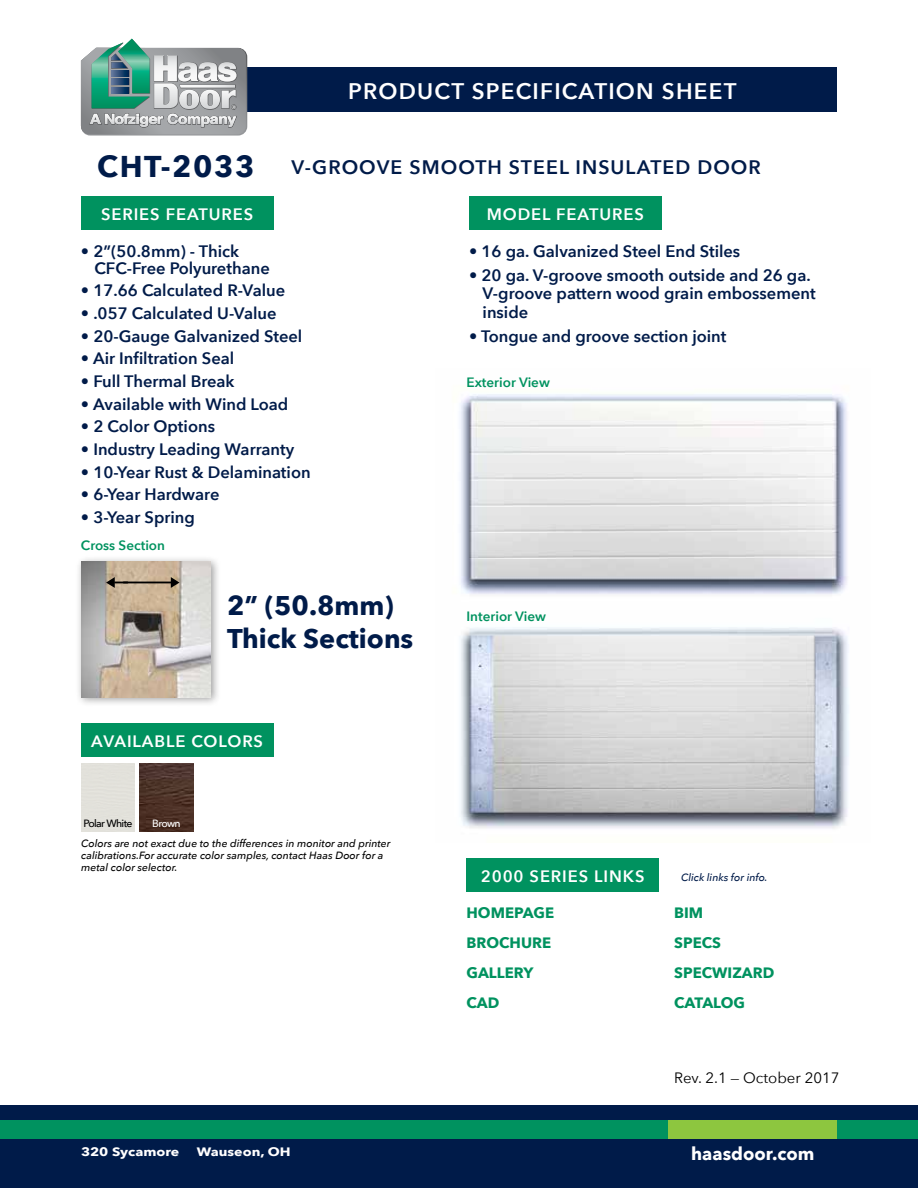
<style>
.page{position:relative;width:918px;height:1188px;background:#fff}
.page>*{position:absolute;margin:0;border:0;box-sizing:border-box;transform-origin:0 0}
.t1{font:700 30px "Avenir Next";letter-spacing:.055em;color:#001b49}
.t2{font:700 27px/33px "Avenir Next";color:#001b49}
.t3{font:600 22.5px "Avenir Next";letter-spacing:.055em;color:#fff}
.t4{font:600 19.5px "Avenir Next";letter-spacing:.055em;color:#001b49}
.t5{font:700 18px "Avenir Next";color:#fff}
.t6{font:600 16.5px/18.8px "Avenir Next";color:#001b49}
.t7{font:600 16.5px "Avenir Next";letter-spacing:.055em;color:#fff}
.t8{font:700 15px/30px "Avenir Next";color:#00925f}
.t9{font:15px "Avenir Next";color:#000}
.t10{font:600 13.5px "Avenir Next";color:#00925f}
.t11{font:700 12.15px "Avenir Next";color:#fff;scale:1.17 1}
.t12{font:italic 500 10.5px/12px "Avenir Next";color:#000}
.t13{font:italic 500 10.5px "Avenir Next";color:#001b49}
.t14{font:500 10.5px "Avenir Next";letter-spacing:-.06em;color:#000}
.t15{font:500 10.5px "Avenir Next";letter-spacing:-.06em;color:#fff}
</style>
<div class="page">
<img style="left:460px;top:627px;width:389px;height:202px">
<img style="left:460px;top:394px;width:388px;height:201px">
<div style="left:81px;top:723px;width:192px;height:34px;background:#00925f"></div>
<div style="left:0;top:1106px;width:918px;height:82px;background:#001b49"></div>
<img style="left:140px;top:764px;width:54px;height:67px">
<div style="left:0;top:1120px;width:918px;height:18px;background:#00925f"></div>
<div style="left:668px;top:1120px;width:169px;height:18px;background:#8dc63f"></div>
<div style="left:81px;top:68px;width:756px;height:44px;background:#001b49"></div>
<svg style="left:81px;top:39px;width:166px;height:97px;background:#99afac"></svg>
<div style="left:81px;top:196px;width:192px;height:34px;background:#00925f"></div>
<div style="left:469px;top:196px;width:192px;height:34px;background:#00925f"></div>
<div style="left:75px;top:555px;width:146px;height:152px;background:#000;opacity:.38"></div>
<img style="left:81px;top:561px;width:130px;height:136px">
<svg style="left:106px;top:577px;width:22px;height:11px"></svg>
<svg style="left:171px;top:577px;width:9px;height:11px"></svg>
<hr style="left:123px;top:582px;width:50px;height:1px;background:#000">
<div style="left:466px;top:858px;width:193px;height:34px;background:#00925f"></div>
<h3 class="t3" style="left:348px;top:71px;width:390px">PRODUCT SPECIFICATION SHEET</h3>
<h1 class="t1" style="left:97px;top:141px;width:159px">CHT-2033</h1>
<p class="t4" style="left:292px;top:151px;width:471px">V-GROOVE SMOOTH STEEL INSULATED DOOR</p>
<p class="t7" style="left:101px;top:200px;width:154px">SERIES FEATURES</p>
<p class="t7" style="left:487px;top:200px;width:159px">MODEL FEATURES</p>
<p class="t6" style="left:94px;top:242px;width:177px;line-height:17.2px;text-indent:-13px">• 2”(50.8mm) - Thick<br>CFC-Free Polyurethane</p>
<p class="t6" style="left:81px;top:281px;width:206px">• 17.66 Calculated R-Value</p>
<p class="t6" style="left:81px;top:304px;width:197px">• .057 Calculated U-Value</p>
<p class="t6" style="left:81px;top:326px;width:223px">• 20-Gauge Galvanized Steel</p>
<p class="t6" style="left:81px;top:349px;width:155px">• Air Infiltration Seal</p>
<p class="t6" style="left:81px;top:371px;width:155px">• Full Thermal Break</p>
<p class="t6" style="left:81px;top:394px;width:209px">• Available with Wind Load</p>
<p class="t6" style="left:81px;top:417px;width:136px">• 2 Color Options</p>
<p class="t6" style="left:81px;top:439px;width:215px">• Industry Leading Warranty</p>
<p class="t6" style="left:81px;top:462px;width:231px">• 10-Year Rust &amp; Delamination</p>
<p class="t6" style="left:81px;top:485px;width:140px">• 6-Year Hardware</p>
<p class="t6" style="left:81px;top:507px;width:115px">• 3-Year Spring</p>
<p class="t6" style="left:469px;top:241px;width:273px">• 16 ga. Galvanized Steel End Stiles</p>
<p class="t6" style="left:483px;top:265px;width:335px;text-indent:-13px">• 20 ga. V-groove smooth outside and 26 ga.<br>V-groove pattern wood grain embossement inside</p>
<p class="t6" style="left:469px;top:327px;width:259px">• Tongue and groove section joint</p>
<p class="t10" style="left:466px;top:371px;width:85px">Exterior View</p>
<p class="t10" style="left:81px;top:534px;width:86px">Cross Section</p>
<h2 class="t2" style="left:227px;top:588px;width:188px">2” (50.8mm)<br>Thick Sections</h2>
<p class="t7" style="left:91px;top:727px;width:173px">AVAILABLE COLORS</p>
<p class="t14" style="left:83px;top:814px;width:51px">Polar White</p>
<p class="t15" style="left:152px;top:814px;width:30px">Brown</p>
<p class="t12" style="left:81px;top:837px;width:311px">Colors are not exact due to the differences in monitor and printer calibrations.For accurate color samples, contact Haas Door for a metal color selector.</p>
<p class="t10" style="left:466px;top:604px;width:81px">Interior View</p>
<p class="t7" style="left:481px;top:862px;width:165px">2000 SERIES LINKS</p>
<p class="t8" style="left:466px;top:897px;width:89px">HOMEPAGE</p>
<p class="t8" style="left:466px;top:927px;width:86px">BROCHURE<br>GALLERY<br>CAD</p>
<p class="t13" style="left:681px;top:869px;width:88px">Click links for info.</p>
<p class="t8" style="left:674px;top:897px;width:102px">BIM<br>SPECS<br>SPECWIZARD<br>CATALOG</p>
<p class="t9" style="left:674px;top:1065px;width:167px">Rev. 2.1 — October 2017</p>
<p class="t11" style="left:81px;top:1141px;width:85px">320 Sycamore</p>
<p class="t11" style="left:197px;top:1141px;width:82px">Wauseon, OH</p>
<p class="t5" style="left:691px;top:1138px;width:125px">haasdoor.com</p>
</div>
